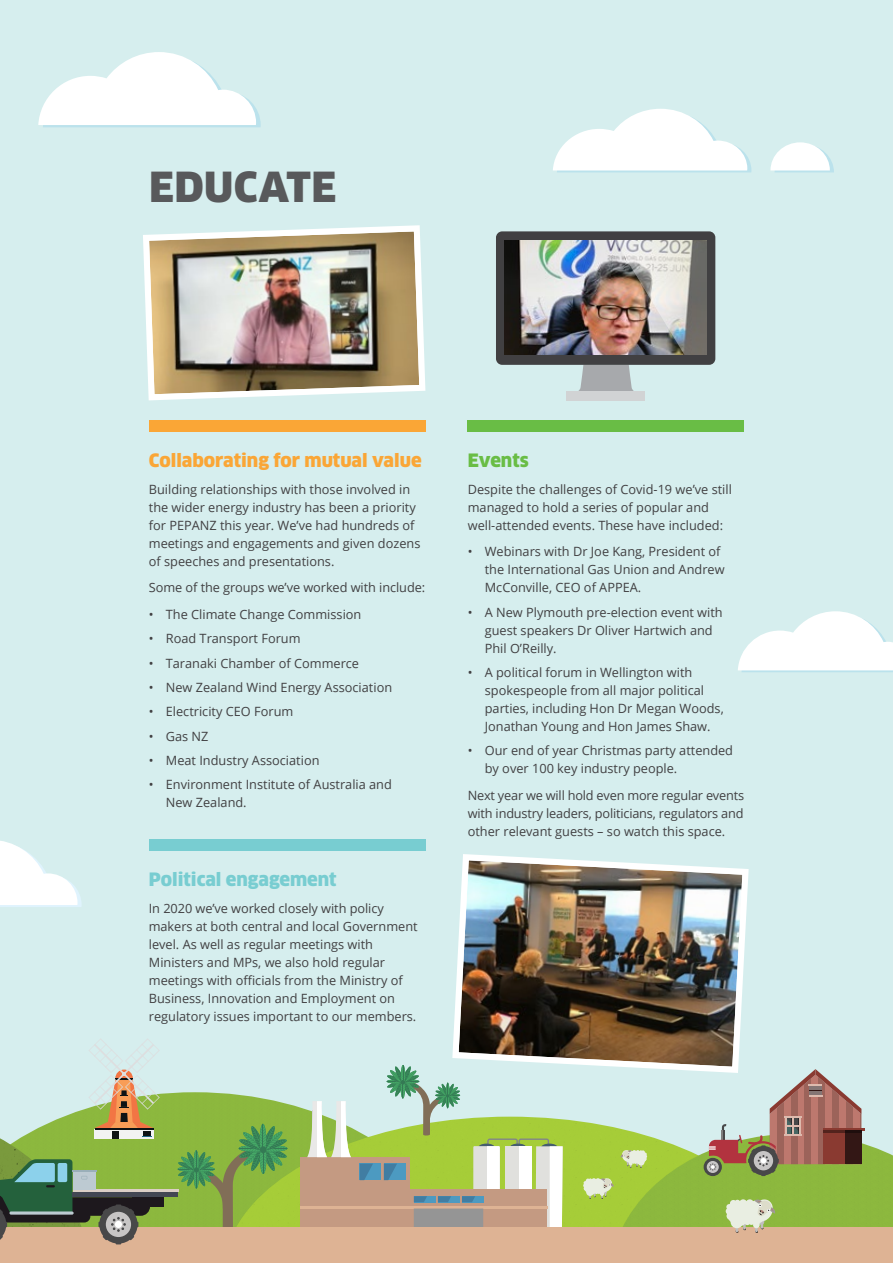
<style>
.page{position:relative;width:893px;height:1263px;background:#d6eeee}
.page>*{position:absolute;margin:0;border:0;box-sizing:border-box;transform-origin:0 0}
.t1{font:900 40.5px "Clan OT";letter-spacing:.01em;color:#58595b}
.t2{font:900 18px "Clan OT";color:#faa636}
.t3{font:900 18px "Clan OT";color:#78cdd1}
.t4{font:900 18px "Clan OT";color:#69bd45}
.t5{font:12.75px/18px "Open Sans";color:#414042}
</style>
<div class="page">
<div style="left:149px;top:420px;width:276px;height:12px;background:#faa636"></div>
<div style="left:149px;top:839px;width:276px;height:12px;background:#78cdd1"></div>
<div style="left:468px;top:420px;width:276px;height:12px;background:#69bd45"></div>
<img style="left:143px;top:225px;width:283px;height:176px">
<img style="left:452px;top:854px;width:297px;height:215px">
<svg style="left:160px;top:1092px;width:147px;height:136px;background:#94bd52"></svg>
<svg style="left:236px;top:1117px;width:347px;height:111px;background:#a4ca4e"></svg>
<svg style="left:178px;top:1124px;width:109px;height:104px;background:#7eac46"></svg>
<div style="left:300px;top:1157px;width:109px;height:71px;background:#c49a82"></div>
<div style="left:360px;top:1163px;width:21px;height:17px;background:#4c9ac1"></div>
<svg style="left:360px;top:1163px;width:13px;height:17px"></svg>
<hr style="left:300px;top:1206px;width:248px;height:2px;background:#deb394">
<svg style="left:307px;top:1101px;width:34px;height:56px"></svg>
<svg style="left:341px;top:1101px;width:10px;height:56px"></svg>
<div style="left:0;top:1228px;width:893px;height:35px;background:#deb394"></div>
<svg style="left:384px;top:1065px;width:179px;height:163px"></svg>
<svg style="left:583px;top:1069px;width:310px;height:164px"></svg>
<div style="left:116px;top:1204px;width:5px;height:40px;background:#484849"></div>
<div style="left:133px;top:1196px;width:31px;height:10px;background:#1d181d"></div>
<div style="left:73px;top:1192px;width:105px;height:5px;background:#434753"></div>
<hr style="left:73px;top:1189px;width:105px;height:3px;background:#dccfc6">
<svg style="left:0;top:1039px;width:160px;height:204px"></svg>
<svg style="left:578px;top:365px;width:56px;height:26px"></svg>
<div style="left:496px;top:231px;width:219px;height:134px;background:#414042;border-radius:6px"></div>
<img style="left:505px;top:240px;width:82px;height:114px">
<img style="left:587px;top:240px;width:120px;height:114px">
<div style="left:566px;top:391px;width:79px;height:10px;background:#d1d3d4"></div>
<svg style="left:553px;top:109px;width:198px;height:63px"></svg>
<svg style="left:770px;top:142px;width:64px;height:30px"></svg>
<svg style="left:38px;top:52px;width:223px;height:75px"></svg>
<svg style="left:738px;top:611px;width:155px;height:61px"></svg>
<svg style="left:0;top:841px;width:81px;height:66px"></svg>
<h1 class="t1" style="left:149px;top:163px;width:189px">EDUCATE</h1>
<h2 class="t2" style="left:149px;top:450px;width:274px">Collaborating for mutual value</h2>
<p class="t5" style="left:149px;top:480px;width:273px">Building relationships with those involved in the wider energy industry has been a priority for PEPANZ this year. We’ve had hundreds of meetings and engagements and given dozens of speeches and presentations.</p>
<p class="t5" style="left:149px;top:578px;width:278px">Some of the groups we’ve worked with include:</p>
<p class="t5" style="left:149px;top:605px;width:214px">• The Climate Change Commission</p>
<p class="t5" style="left:149px;top:629px;width:153px">• Road Transport Forum</p>
<p class="t5" style="left:149px;top:653px;width:212px">• Taranaki Chamber of Commerce</p>
<p class="t5" style="left:149px;top:678px;width:245px">• New Zealand Wind Energy Association</p>
<p class="t5" style="left:149px;top:702px;width:146px">• Electricity CEO Forum</p>
<p class="t5" style="left:149px;top:727px;width:61px">• Gas NZ</p>
<p class="t5" style="left:149px;top:751px;width:172px">• Meat Industry Association</p>
<p class="t5" style="left:166px;top:775px;width:228px;text-indent:-17px">• Environment Institute of Australia and<br>New Zealand.</p>
<h2 class="t3" style="left:149px;top:869px;width:189px">Political engagement</h2>
<p class="t5" style="left:149px;top:899px;width:270px">In 2020 we’ve worked closely with policy makers at both central and local Government level. As well as regular meetings with Ministers and MPs, we also hold regular meetings with officials from the Ministry of Business, Innovation and Employment on regulatory issues important to our members.</p>
<h2 class="t4" style="left:468px;top:450px;width:62px">Events</h2>
<p class="t5" style="left:468px;top:480px;width:266px">Despite the challenges of Covid-19 we’ve still managed to hold a series of popular and well-attended events. These have included:</p>
<p class="t5" style="left:485px;top:542px;width:241px;text-indent:-17px">• Webinars with Dr Joe Kang, President of the International Gas Union and Andrew<br>McConville, CEO of APPEA.</p>
<p class="t5" style="left:485px;top:603px;width:240px;text-indent:-17px">• A New Plymouth pre-election event with guest speakers Dr Oliver Hartwich and<br>Phil O’Reilly.</p>
<p class="t5" style="left:485px;top:663px;width:241px;text-indent:-17px">• A political forum in Wellington with spokespeople from all major political parties, including Hon Dr Megan Woods, Jonathan Young and Hon James Shaw.</p>
<p class="t5" style="left:485px;top:741px;width:250px;text-indent:-17px">• Our end of year Christmas party attended by over 100 key industry people.</p>
<p class="t5" style="left:468px;top:786px;width:278px;text-align:justify">Next year we will hold even more regular events with industry leaders, politicians, regulators and other relevant guests – so watch this space.</p>
</div>
